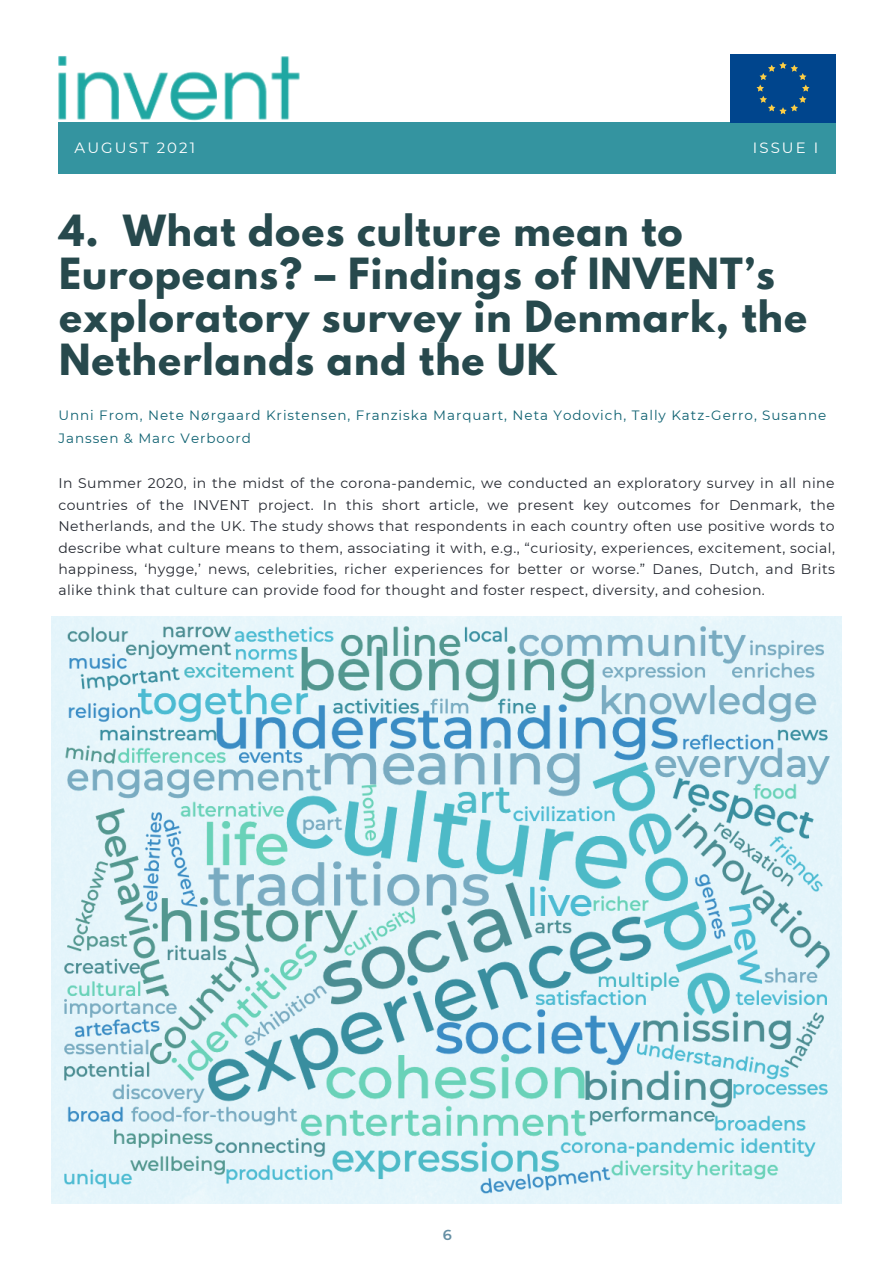
<style>
.page{position:relative;width:894px;height:1264px;background:#fff}
.page>*{position:absolute;margin:0;border:0;box-sizing:border-box;transform-origin:0 0}
.t1{font:700 38.1px/42.8px "League Spartan";letter-spacing:.03em;color:#27494d}
.t2{font:14.85px "Montserrat";letter-spacing:.14em;color:#fff}
.t3{font:600 14.4px "Montserrat";color:#658fa4}
.t4{font:13.95px/21.5px "Montserrat";letter-spacing:.03em;color:#242830;text-align:justify}
.t5{font:13.5px/23.7px "Montserrat";letter-spacing:.07em;color:#0e6171}
</style>
<div class="page">
<div style="left:58px;top:122px;width:777px;height:51px;background:#3494a0"></div>
<img style="left:58px;top:56px;width:242px;height:65px">
<div style="left:729px;top:54px;width:106px;height:68px;background:#00458d"></div>
<svg style="left:756px;top:62px;width:53px;height:52px"></svg>
<img style="left:64px;top:623px;width:765px;height:573px">
<p class="t2" style="left:75px;top:139px;width:122px">AUGUST 2021</p>
<p class="t2" style="left:752px;top:139px;width:67px">ISSUE I</p>
<h1 class="t1" style="left:59px;top:214px;width:749px">4. What does culture mean to<br>Europeans? – Findings of INVENT’s exploratory survey in Denmark, the<br>Netherlands and the UK</h1>
<p class="t5" style="left:58px;top:403px;width:769px">Unni From, Nete Nørgaard Kristensen, Franziska Marquart, Neta Yodovich, Tally Katz-Gerro, Susanne<br>Janssen &amp; Marc Verboord</p>
<p class="t4" style="left:58px;top:472px;width:778px">In Summer 2020, in the midst of the corona-pandemic, we conducted an exploratory survey in all nine countries of the INVENT project. In this short article, we present key outcomes for Denmark, the Netherlands, and the UK. The study shows that respondents in each country often use positive words to describe what culture means to them, associating it with, e.g., “curiosity, experiences, excitement, social, happiness, ‘hygge,’ news, celebrities, richer experiences for better or worse.” Danes, Dutch, and Brits alike think that culture can provide food for thought and foster respect, diversity, and cohesion.</p>
<p class="t3" style="left:442px;top:1226px;width:11px">6</p>
</div>
